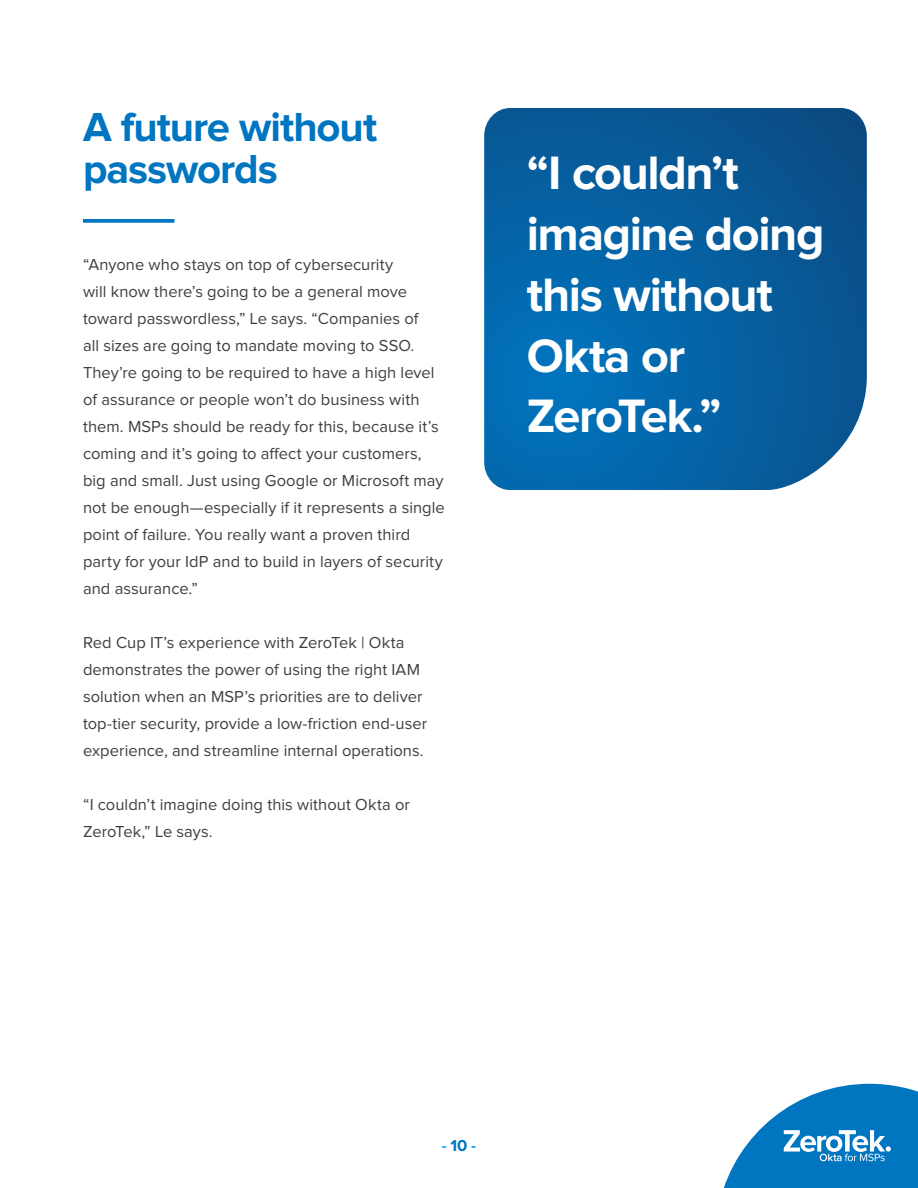
<style>
.page{position:relative;width:918px;height:1188px;background:#fff}
.page>*{position:absolute;margin:0;border:0;box-sizing:border-box;transform-origin:0 0}
.t1{font:700 48.6px/60.8px "Proxima Nova";letter-spacing:-.03em;color:#fff}
.t2{font:700 42px/42px "Proxima Nova";letter-spacing:-.025em;color:#0075c0}
.t3{font:16.5px/27px "Proxima Nova";letter-spacing:.005em;color:#3e3f3f}
.t4{font:700 16.5px "Proxima Nova";color:#1aa5ff}
.s1{color:#0075c0}
</style>
<div class="page">
<svg style="left:724px;top:1084px;width:194px;height:104px"></svg>
<svg style="left:484px;top:108px;width:383px;height:382px;background:#0b63a2"></svg>
<svg style="left:83px;top:219px;width:91px;height:4px"></svg>
<h2 class="t2" style="left:83px;top:108px;width:296px">A future without passwords</h2>
<p class="t3" style="left:83px;top:252px;width:363px">“Anyone who stays on top of cybersecurity<br>will know there’s going to be a general move toward passwordless,” Le says. “Companies of<br>all sizes are going to mandate moving to SSO.<br>They’re going to be required to have a high level of assurance or people won’t do business with them. MSPs should be ready for this, because it’s coming and it’s going to affect your customers, big and small. Just using Google or Microsoft may not be enough—especially if it represents a single point of failure. You really want a proven third party for your IdP and to build in layers of security and assurance.”</p>
<p class="t3" style="left:83px;top:630px;width:346px">Red Cup IT’s experience with ZeroTek | Okta demonstrates the power of using the right IAM solution when an MSP’s priorities are to deliver top-tier security, provide a low-friction end-user experience, and streamline internal operations.</p>
<p class="t3" style="left:83px;top:792px;width:329px">“I couldn’t imagine doing this without Okta or<br>ZeroTek,” Le says.</p>
<h1 class="t1" style="left:527px;top:145px;width:299px">“I couldn’t imagine doing this without<br>Okta or<br>ZeroTek.”</h1>
<p class="t4" style="left:442px;top:1138px;width:36px">- <span class="s1">10</span> -</p>
</div>
